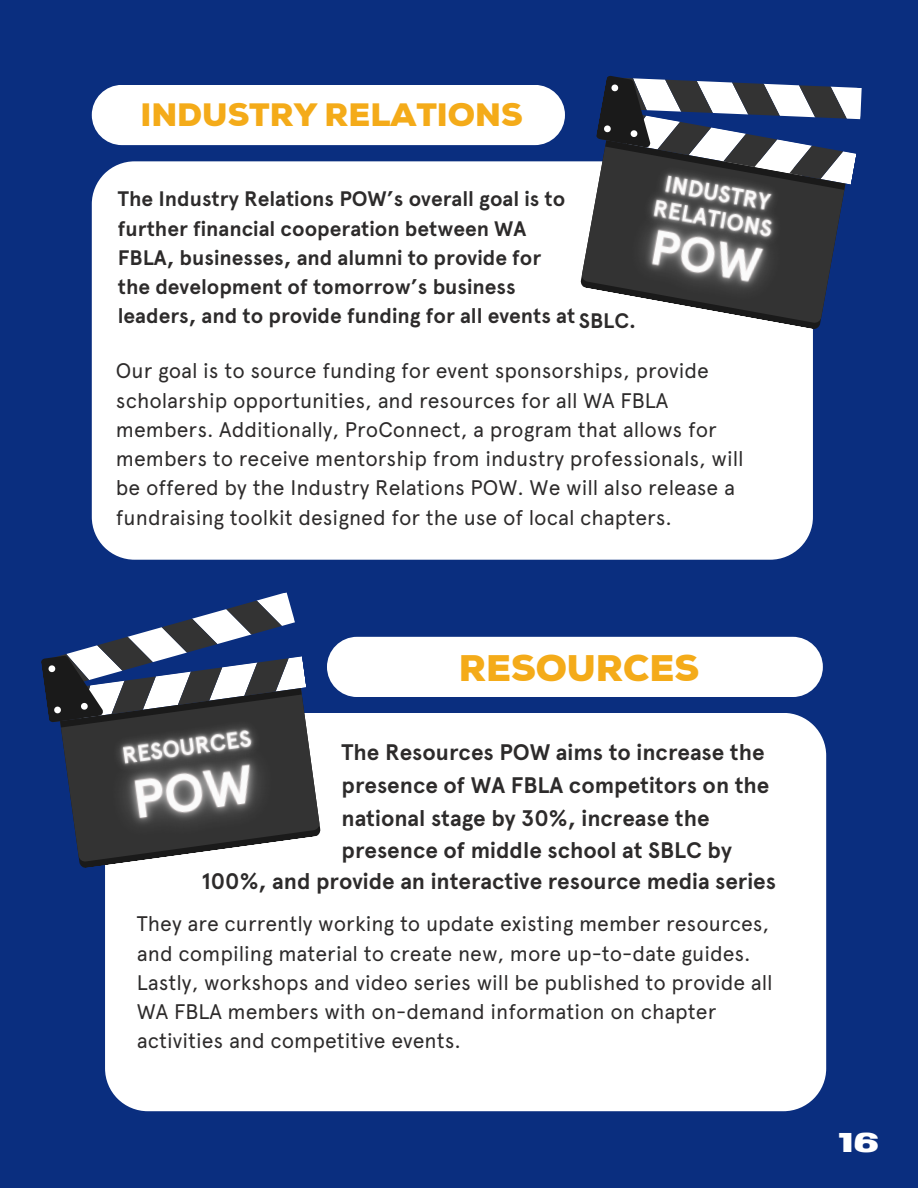
<style>
.page{position:relative;width:918px;height:1188px;background:#0a2e7f}
.page>*{position:absolute;margin:0;border:0;box-sizing:border-box;transform-origin:0 0}
.t1{font:900 36px "Nexa";color:#f4ab19}
.t2{font:900 31.5px "Nexa";color:#f4ab19}
.t3{font:700 27px "Horizon";color:#fff}
.t4{font:700 22.5px/32.7px "Apercu Pro";color:#2d2b2b}
.t5{font:21.15px/29.2px "Apercu Pro";color:#2d2b2b}
.t6{font:700 21px/29.2px "Apercu Pro";color:#2d2b2b}
</style>
<div class="page">
<div style="left:92px;top:161px;width:721px;height:399px;background:#fff"></div>
<svg style="left:581px;top:161px;width:5px;height:163px"></svg>
<svg style="left:596px;top:75px;width:266px;height:210px"></svg>
<img style="left:622px;top:141px;width:186px;height:16px">
<img style="left:586px;top:157px;width:241px;height:200px">
<div style="left:92px;top:85px;width:473px;height:60px;background:#fff;border-radius:30px"></div>
<div style="left:105px;top:713px;width:721px;height:398px;background:#fff"></div>
<svg style="left:41px;top:592px;width:265px;height:172px"></svg>
<img style="left:66px;top:689px;width:257px;height:208px">
<div style="left:327px;top:637px;width:496px;height:60px;background:#fff;border-radius:30px"></div>
<p class="t2" style="left:140px;top:95px;width:384px">INDUSTRY RELATIONS</p>
<p class="t6" style="left:118px;top:185px;width:459px">The Industry Relations POW’s overall goal is to further financial cooperation between WA FBLA, businesses, and alumni to provide for the development of tomorrow’s business leaders, and to provide funding for all events at</p>
<p class="t5" style="left:116px;top:356px;width:629px">Our goal is to source funding for event sponsorships, provide scholarship opportunities, and resources for all WA FBLA members. Additionally, ProConnect, a program that allows for members to receive mentorship from industry professionals, will be offered by the Industry Relations POW. We will also release a fundraising toolkit designed for the use of local chapters.</p>
<p class="t6" style="left:579px;top:306px;width:59px">SBLC.</p>
<p class="t1" style="left:459px;top:646px;width:242px">RESOURCES</p>
<p class="t4" style="left:342px;top:736px;width:429px">The Resources POW aims to increase the presence of WA FBLA competitors on the national stage by 30%, increase the presence of middle school at SBLC by</p>
<p class="t4" style="left:202px;top:864px;width:576px">100%, and provide an interactive resource media series</p>
<p class="t5" style="left:137px;top:909px;width:637px">They are currently working to update existing member resources, and compiling material to create new, more up-to-date guides.<br>Lastly, workshops and video series will be published to provide all WA FBLA members with on-demand information on chapter activities and competitive events.</p>
<p class="t3" style="left:839px;top:1129px;width:42px">16</p>
</div>
